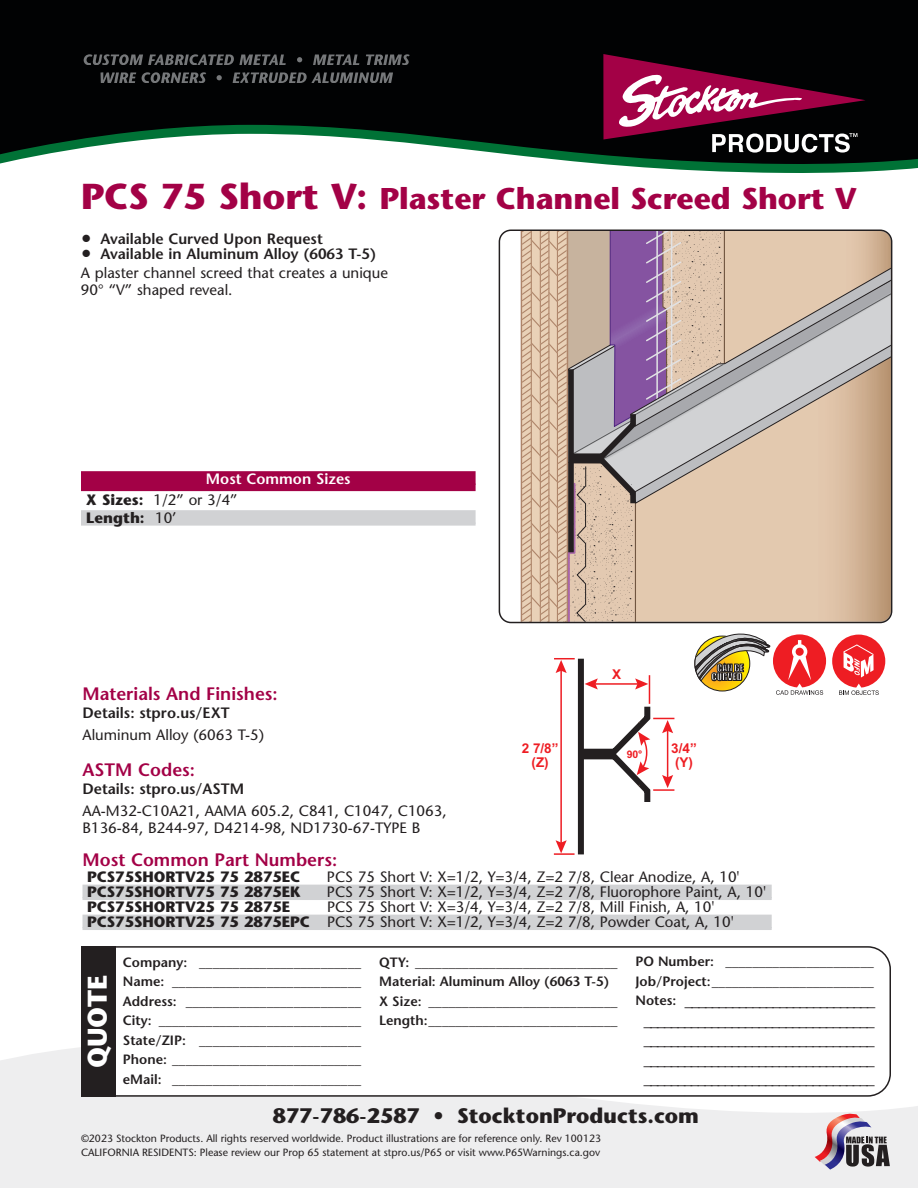
<style>
.page{position:relative;width:918px;height:1188px;background:#fff}
.page>*{position:absolute;margin:0;border:0;box-sizing:border-box;transform-origin:0 0}
.t1{font:700 30px "Stone Sans";color:#a30146}
.t2{font:700 27px "Stone Sans";color:#fff}
.t3{font:700 21px "Stone Sans";color:#231f20}
.t4{font:600 18px "Stone Sans";color:#a30146}
.t5{font:15px/16.5px "Stone Sans";color:#231f20}
.t6{font:700 15px "Stone Sans";color:#231f20}
.t7{font:600 15px "Stone Sans";color:#231f20}
.t8{font:600 15px/21px "Stone Sans";color:#fff}
.t9{font:600 13.5px/19.5px "Stone Sans";color:#231f20}
.t10{font:13.5px/19.5px "Courier";color:#231f20;text-align:center}
.t11{font:700 13.5px/13.5px "Arial";color:#ee1d23}
.t12{font:10.5px/13.5px "Stone Sans";color:#231f20}
.t13{font:700 10.5px "Arial";color:#ee1d23}
.t14{font:9.75px/8.9px "Impact";color:#231f20;text-align:center}
.s1{font-size:36px}
.s2{font-family:"Lucida Grande";font-weight:400;font-size:18px}
.s3{font-family:"Lucida Grande";font-size:18px}
.s4{font-weight:600}
.s5{font-weight:700;color:#231f20}
.s6{font-weight:400;color:#231f20}
.s7{font-weight:400}
.s8{font-weight:700}
.s9{font-family:"Stone Sans";font-weight:600}
</style>
<div class="page">
<div style="left:82px;top:885px;width:690px;height:13px;background:#d1d2d4"></div>
<hr style="left:82px;top:897px;width:690px;height:3px;background:#d1d2d4">
<div style="left:82px;top:915px;width:690px;height:13px;background:#d1d2d4"></div>
<hr style="left:82px;top:927px;width:690px;height:3px;background:#d1d2d4">
<div style="left:0;top:1047px;width:918px;height:141px;background:#eeeeef"></div>
<div style="left:0;top:0;width:918px;height:120px;background:#010203"></div>
<svg style="left:0;top:120px;width:918px;height:53px"></svg>
<svg style="left:499px;top:230px;width:393px;height:393px;background:#cdb8ac"></svg>
<div style="left:578px;top:659px;width:6px;height:195px;background:#231f20"></div>
<hr style="left:554px;top:853px;width:21px;height:2px;background:#ee1d23">
<hr style="left:560px;top:669px;width:2px;height:175px;background:#ee1d23">
<svg style="left:556px;top:840px;width:11px;height:13px"></svg>
<svg style="left:554px;top:658px;width:120px;height:150px"></svg>
<div style="left:81px;top:471px;width:395px;height:14px;background:#a30146"></div>
<div style="left:81px;top:484px;width:395px;height:7px;background:#a30146"></div>
<div style="left:81px;top:510px;width:395px;height:14px;background:#d1d2d4"></div>
<hr style="left:81px;top:523px;width:395px;height:3px;background:#d1d2d4">
<svg style="left:815px;top:1114px;width:75px;height:56px;background:#ac9ca5"></svg>
<svg style="left:115px;top:946px;width:776px;height:151px"></svg>
<div style="left:81px;top:946px;width:34px;height:151px;background:#231f20"></div>
<svg style="left:603px;top:54px;width:263px;height:99px;background:#5b253d"></svg>
<svg style="left:84px;top:54px;width:202px;height:11px;background:#393b3c"></svg>
<svg style="left:101px;top:72px;width:220px;height:11px;background:#363739"></svg>
<svg style="left:832px;top:635px;width:53px;height:60px"></svg>
<svg style="left:695px;top:633px;width:131px;height:62px"></svg>
<h1 class="t1" style="left:81px;top:187px;width:777px"><span class="s1">PCS 75 Short V:</span> Plaster Channel Screed Short V</h1>
<p class="t7" style="left:81px;top:233px;width:243px"><span class="s2">●</span> Available Curved Upon Request</p>
<p class="t5" style="left:81px;top:245px;width:309px;line-height:19.8px"><span class="s3">●</span> <span class="s4">Available in Aluminum Alloy (6063 T-5)<br></span>A plaster channel screed that creates a unique</p>
<p class="t5" style="left:81px;top:283px;width:153px">90° “V” shaped reveal.</p>
<p class="t8" style="left:86px;top:469px;width:266px;text-indent:120px">Most Common Sizes<br><span class="s5">X Sizes:</span> <span class="s6">1/2” or 3/4”</span></p>
<p class="t6" style="left:86px;top:512px;width:92px">Length: <span class="s7">10’</span></p>
<p class="t11" style="left:612px;top:668px;width:11px">X</p>
<p class="t14" style="left:712px;top:665px;width:34px">CAN BE<br>CURVED</p>
<h3 class="t4" style="left:82px;top:687px;width:197px">Materials And Finishes:</h3>
<p class="t7" style="left:82px;top:707px;width:149px">Details: stpro.us/EXT</p>
<p class="t5" style="left:82px;top:728px;width:183px">Aluminum Alloy (6063 T-5)</p>
<h3 class="t4" style="left:82px;top:763px;width:114px">ASTM Codes:</h3>
<p class="t7" style="left:82px;top:783px;width:163px">Details: stpro.us/ASTM</p>
<p class="t5" style="left:82px;top:804px;width:366px">AA-M32-C10A21, AAMA 605.2, C841, C1047, C1063,<br>B136-84, B244-97, D4214-98, ND1730-67-TYPE B</p>
<h3 class="t4" style="left:82px;top:852px;width:256px">Most Common Part Numbers:</h3>
<p class="t6" style="left:87px;top:871px;width:215px">PCS75SHORTV25 75 2875EC</p>
<p class="t5" style="left:327px;top:870px;width:414px">PCS 75 Short V: X=1/2, Y=3/4, Z=2 7/8, Clear Anodize, A, 10'</p>
<p class="t6" style="left:87px;top:886px;width:215px">PCS75SHORTV75 75 2875EK</p>
<p class="t5" style="left:327px;top:885px;width:441px">PCS 75 Short V: X=1/2, Y=3/4, Z=2 7/8, Fluorophore Paint, A, 10'</p>
<p class="t6" style="left:87px;top:901px;width:205px">PCS75SHORTV25 75 2875E</p>
<p class="t13" style="left:627px;top:750px;width:17px">90°</p>
<p class="t11" style="left:671px;top:743px;width:27px">3/4” (Y)</p>
<p class="t11" style="left:522px;top:743px;width:38px;text-align:center">2 7/8” (Z)</p>
<p class="t5" style="left:87px;top:901px;width:648px;line-height:15px;text-indent:240px">PCS 75 Short V: X=3/4, Y=3/4, Z=2 7/8, Mill Finish, A, 10'<br><span class="s8">PCS75SHORTV25 75 2875EPC</span> PCS 75 Short V: X=1/2, Y=3/4, Z=2 7/8, Powder Coat, A, 10'</p>
<h2 class="t2" style="left:87px;top:1068px;width:95px;rotate:-90deg">QUOTE</h2>
<p class="t9" style="left:123px;top:954px;width:240px;text-align:justify">Company: ________________________ Name: ____________________________ Address: __________________________ City: ______________________________ State/ZIP: ________________________ Phone: ____________________________ eMail: ____________________________</p>
<p class="t9" style="left:379px;top:953px;width:240px">QTY: ______________________________ Material: Aluminum Alloy (6063 T-5)<br>X Size: ____________________________ Length:____________________________</p>
<p class="t9" style="left:636px;top:953px;width:240px">PO Number: ______________________<br>Job/Project:________________________</p>
<p class="t10" style="left:636px;top:992px;width:241px"><span class="s9">Notes:</span> ____________________________ __________________________________ __________________________________ __________________________________ __________________________________</p>
<h3 class="t3" style="left:273px;top:1107px;width:428px">877-786-2587 • StocktonProducts.com</h3>
<p class="t12" style="left:81px;top:1133px;width:522px">©2023 Stockton Products. All rights reserved worldwide. Product illustrations are for reference only. Rev 100123<br>CALIFORNIA RESIDENTS: Please review our Prop 65 statement at stpro.us/P65 or visit www.P65Warnings.ca.gov</p>
</div>
